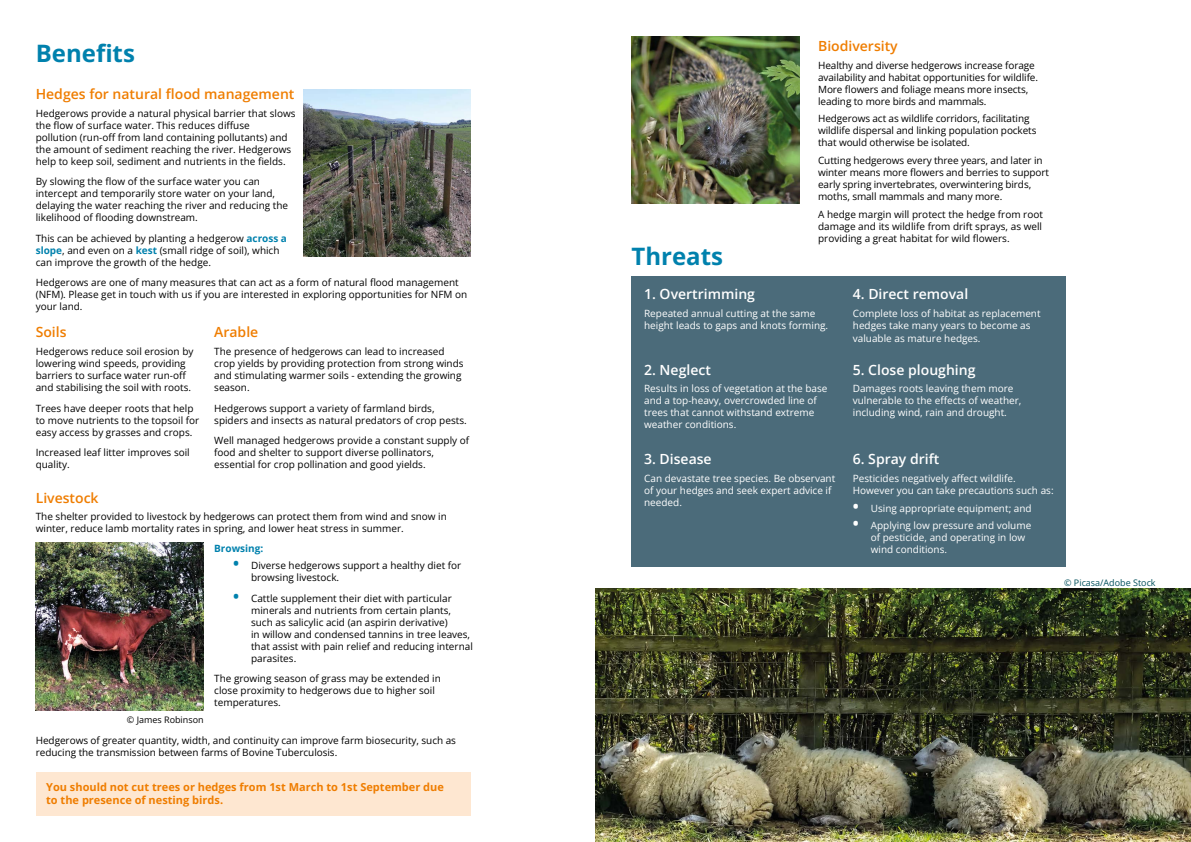
<style>
.page{position:relative;width:1191px;height:842px;background:#fff}
.page>*{position:absolute;margin:0;border:0;box-sizing:border-box;transform-origin:0 0}
.t1{font:700 24px "Open Sans";color:#0081ad}
.t2{font:600 14px "Open Sans";color:#fff}
.t3{font:600 14px "Open Sans";color:#ef7d00}
.t4{font:700 11px/13.2px "Open Sans";color:#ef7d00}
.t5{font:10px/12px "Open Sans";color:#000}
.t6{font:10px/12px "Open Sans";color:#fff}
.t7{font:700 10px "Open Sans";color:#0081ad}
.t8{font:9px "Open Sans";color:#004f5c}
.t9{font:9px "Open Sans";color:#000}
.s1{font-weight:700;color:#0081ad}
.s2{font-weight:700;font-size:16px;color:#0081ad}
.s3{font-weight:700;font-size:16px}
.s4{color:#fff}
</style>
<div class="page">
<img style="left:303px;top:89px;width:167px;height:167px">
<img style="left:36px;top:543px;width:167px;height:167px">
<div style="left:36px;top:771px;width:434px;height:44px;background:#fee7d1"></div>
<div style="left:631px;top:277px;width:434px;height:290px;background:#4b6b7a"></div>
<img style="left:595px;top:589px;width:596px;height:253px">
<img style="left:632px;top:37px;width:167px;height:167px">
<h1 class="t1" style="left:36px;top:37px;width:101px">Benefits</h1>
<h2 class="t3" style="left:36px;top:84px;width:260px">Hedges for natural flood management</h2>
<p class="t5" style="left:36px;top:107px;width:261px">Hedgerows provide a natural physical barrier that slows the flow of surface water. This reduces diffuse<br>pollution (run-off from land containing pollutants) and the amount of sediment reaching the river. Hedgerows help to keep soil, sediment and nutrients in the fields.</p>
<p class="t5" style="left:36px;top:175px;width:254px">By slowing the flow of the surface water you can intercept and temporarily store water on your land, delaying the water reaching the river and reducing the likelihood of flooding downstream.</p>
<p class="t5" style="left:36px;top:232px;width:253px">This can be achieved by planting a hedgerow <span class="s1">across a slope</span>, and even on a <span class="s1">kest</span> (small ridge of soil), which can improve the growth of the hedge.</p>
<p class="t5" style="left:36px;top:276px;width:433px">Hedgerows are one of many measures that can act as a form of natural flood management (NFM). Please get in touch with us if you are interested in exploring opportunities for NFM on your land.</p>
<h2 class="t3" style="left:36px;top:323px;width:32px">Soils</h2>
<p class="t5" style="left:36px;top:345px;width:159px">Hedgerows reduce soil erosion by lowering wind speeds, providing barriers to surface water run-off and stabilising the soil with roots.</p>
<p class="t5" style="left:36px;top:402px;width:165px">Trees have deeper roots that help to move nutrients to the topsoil for easy access by grasses and crops.</p>
<p class="t5" style="left:36px;top:446px;width:156px">Increased leaf litter improves soil quality.</p>
<h2 class="t3" style="left:214px;top:323px;width:46px">Arable</h2>
<p class="t5" style="left:214px;top:345px;width:251px">The presence of hedgerows can lead to increased crop yields by providing protection from strong winds and stimulating warmer soils - extending the growing season.</p>
<p class="t5" style="left:214px;top:402px;width:254px">Hedgerows support a variety of farmland birds, spiders and insects as natural predators of crop pests.</p>
<p class="t5" style="left:214px;top:434px;width:256px">Well managed hedgerows provide a constant supply of food and shelter to support diverse pollinators, essential for crop pollination and good yields.</p>
<h2 class="t3" style="left:36px;top:488px;width:64px">Livestock</h2>
<p class="t5" style="left:36px;top:510px;width:413px">The shelter provided to livestock by hedgerows can protect them from wind and snow in winter, reduce lamb mortality rates in spring, and lower heat stress in summer.</p>
<p class="t7" style="left:214px;top:541px;width:51px">Browsing:</p>
<p class="t5" style="left:251px;top:559px;width:212px;text-indent:-18px"><span class="s2">•</span> Diverse hedgerows support a healthy diet for browsing livestock.</p>
<p class="t5" style="left:251px;top:592px;width:223px;text-indent:-18px"><span class="s2">•</span> Cattle supplement their diet with particular minerals and nutrients from certain plants, such as salicylic acid (an aspirin derivative)<br>in willow and condensed tannins in tree leaves, that assist with pain relief and reducing internal parasites.</p>
<p class="t5" style="left:214px;top:672px;width:228px">The growing season of grass may be extended in close proximity to hedgerows due to higher soil temperatures.</p>
<p class="t5" style="left:36px;top:734px;width:422px">Hedgerows of greater quantity, width, and continuity can improve farm biosecurity, such as reducing the transmission between farms of Bovine Tuberculosis.</p>
<p class="t9" style="left:127px;top:714px;width:78px">© James Robinson</p>
<p class="t4" style="left:46px;top:780px;width:399px">You should not cut trees or hedges from 1st March to 1st September due to the presence of nesting birds.</p>
<h1 class="t1" style="left:631px;top:240px;width:93px">Threats</h1>
<h2 class="t3" style="left:818px;top:36px;width:81px">Biodiversity</h2>
<p class="t5" style="left:818px;top:59px;width:221px">Healthy and diverse hedgerows increase forage availability and habitat opportunities for wildlife.<br>More flowers and foliage means more insects, leading to more birds and mammals.</p>
<p class="t5" style="left:818px;top:112px;width:220px">Hedgerows act as wildlife corridors, facilitating wildlife dispersal and linking population pockets that would otherwise be isolated.</p>
<p class="t5" style="left:818px;top:154px;width:232px">Cutting hedgerows every three years, and later in winter means more flowers and berries to support early spring invertebrates, overwintering birds, moths, small mammals and many more.</p>
<p class="t5" style="left:818px;top:208px;width:226px;text-align:justify">A hedge margin will protect the hedge from root damage and its wildlife from drift sprays, as well providing a great habitat for wild flowers.</p>
<h2 class="t2" style="left:644px;top:284px;width:112px">1. Overtrimming</h2>
<p class="t6" style="left:644px;top:307px;width:186px">Repeated annual cutting at the same height leads to gaps and knots forming.</p>
<h2 class="t2" style="left:644px;top:360px;width:68px">2. Neglect</h2>
<p class="t6" style="left:644px;top:383px;width:185px">Results in loss of vegetation at the base and a top-heavy, overcrowded line of trees that cannot withstand extreme weather conditions.</p>
<h2 class="t2" style="left:644px;top:449px;width:69px">3. Disease</h2>
<p class="t6" style="left:644px;top:472px;width:193px">Can devastate tree species. Be observant of your hedges and seek expert advice if needed.</p>
<h2 class="t2" style="left:853px;top:284px;width:117px">4. Direct removal</h2>
<p class="t6" style="left:853px;top:307px;width:189px">Complete loss of habitat as replacement hedges take many years to become as</p>
<p class="t6" style="left:853px;top:332px;width:129px">valuable as mature hedges.</p>
<h2 class="t2" style="left:853px;top:360px;width:124px">5. Close ploughing</h2>
<p class="t6" style="left:853px;top:383px;width:170px">Damages roots leaving them more vulnerable to the effects of weather, including wind, rain and drought.</p>
<h2 class="t2" style="left:853px;top:449px;width:88px">6. Spray drift</h2>
<p class="t6" style="left:853px;top:472px;width:202px">Pesticides negatively affect wildlife.<br>However you can take precautions such as:</p>
<p class="t6" style="left:853px;top:502px;width:180px"><span class="s3">•</span> Using appropriate equipment; and</p>
<p class="t6" style="left:871px;top:519px;width:162px;text-indent:-18px"><span class="s3">•</span> Applying low pressure and volume of pesticide, and operating in low wind conditions.</p>
<p class="t8" style="left:1064px;top:577px;width:113px">© Picasa/Adobe Stock<span class="s4">PTES</span></p>
</div>
